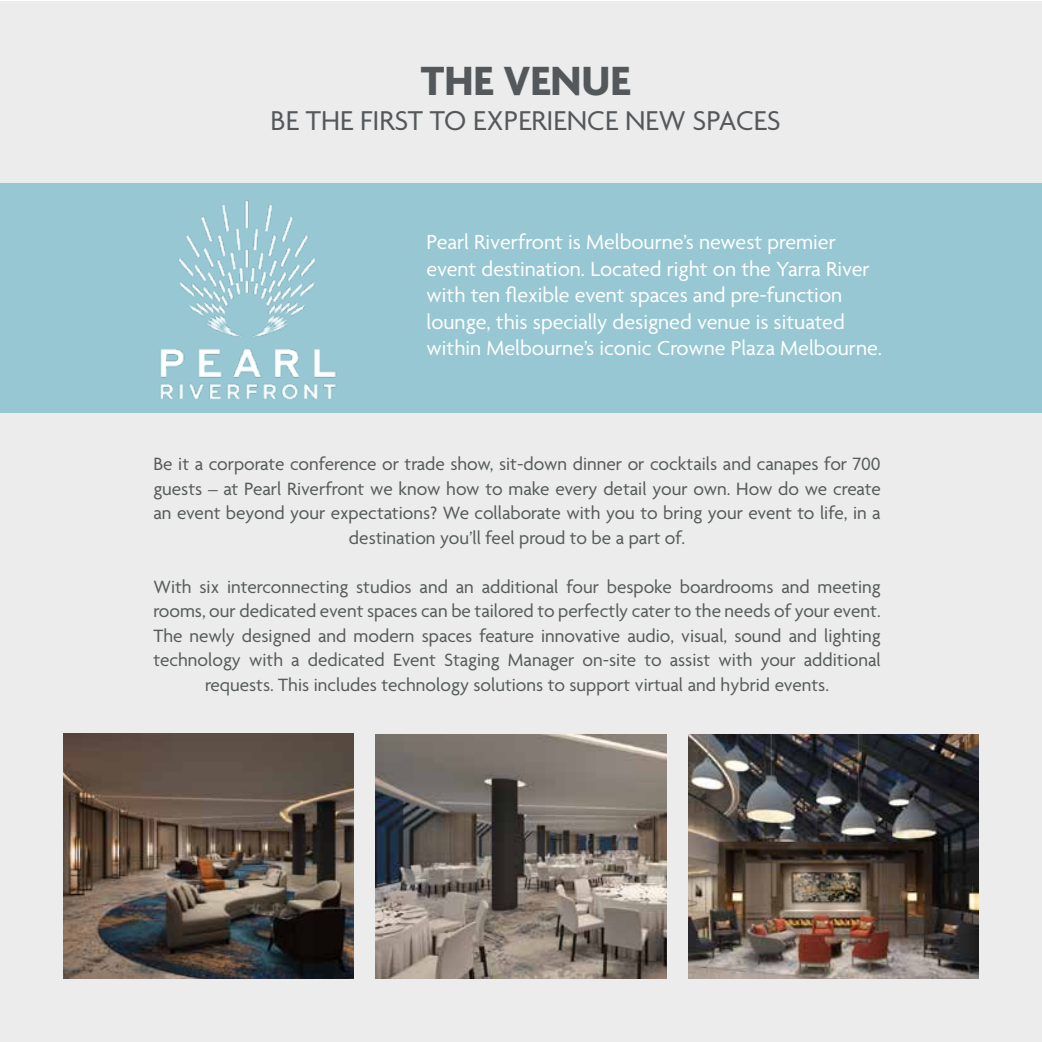
<style>
.page{position:relative;width:1042px;height:1042px;background:#fff}
.page>*{position:absolute;margin:0;border:0;box-sizing:border-box;transform-origin:0 0}
.t1{font:700 44.1px "Agenda";color:#54585a}
.t2{font:29.4px "Agenda";color:#54585a}
.t3{font:22.05px/26.4px "Agenda";color:#fff}
.t4{font:19.25px/24.5px "Agenda";color:#565a5b;text-align:center}
</style>
<div class="page">
<div style="left:0;top:1px;width:1042px;height:1041px;background:#ebeceb"></div>
<div style="left:0;top:184px;width:1042px;height:229px;background:#96c7d2"></div>
<img style="left:160px;top:200px;width:177px;height:200px">
<img style="left:63px;top:734px;width:290px;height:244px">
<img style="left:688px;top:734px;width:291px;height:245px">
<img style="left:376px;top:734px;width:290px;height:245px">
<h1 class="t1" style="left:421px;top:57px;width:211px">THE VENUE</h1>
<h2 class="t2" style="left:271px;top:105px;width:511px">BE THE FIRST TO EXPERIENCE NEW SPACES</h2>
<p class="t3" style="left:426px;top:230px;width:457px">Pearl Riverfront is Melbourne’s newest premier event destination. Located right on the Yarra River with ten flexible event spaces and pre-function lounge, this specially designed venue is situated within Melbourne’s iconic Crowne Plaza Melbourne.</p>
<p class="t4" style="left:153px;top:453px;width:729px">Be it a corporate conference or trade show, sit-down dinner or cocktails and canapes for 700 guests – at Pearl Riverfront we know how to make every detail your own. How do we create an event beyond your expectations? We collaborate with you to bring your event to life, in a destination you’ll feel proud to be a part of.</p>
<p class="t4" style="left:153px;top:575px;width:729px">With six interconnecting studios and an additional four bespoke boardrooms and meeting rooms, our dedicated event spaces can be tailored to perfectly cater to the needs of your event.<br>The newly designed and modern spaces feature innovative audio, visual, sound and lighting technology with a dedicated Event Staging Manager on-site to assist with your additional requests. This includes technology solutions to support virtual and hybrid events.</p>
</div>
